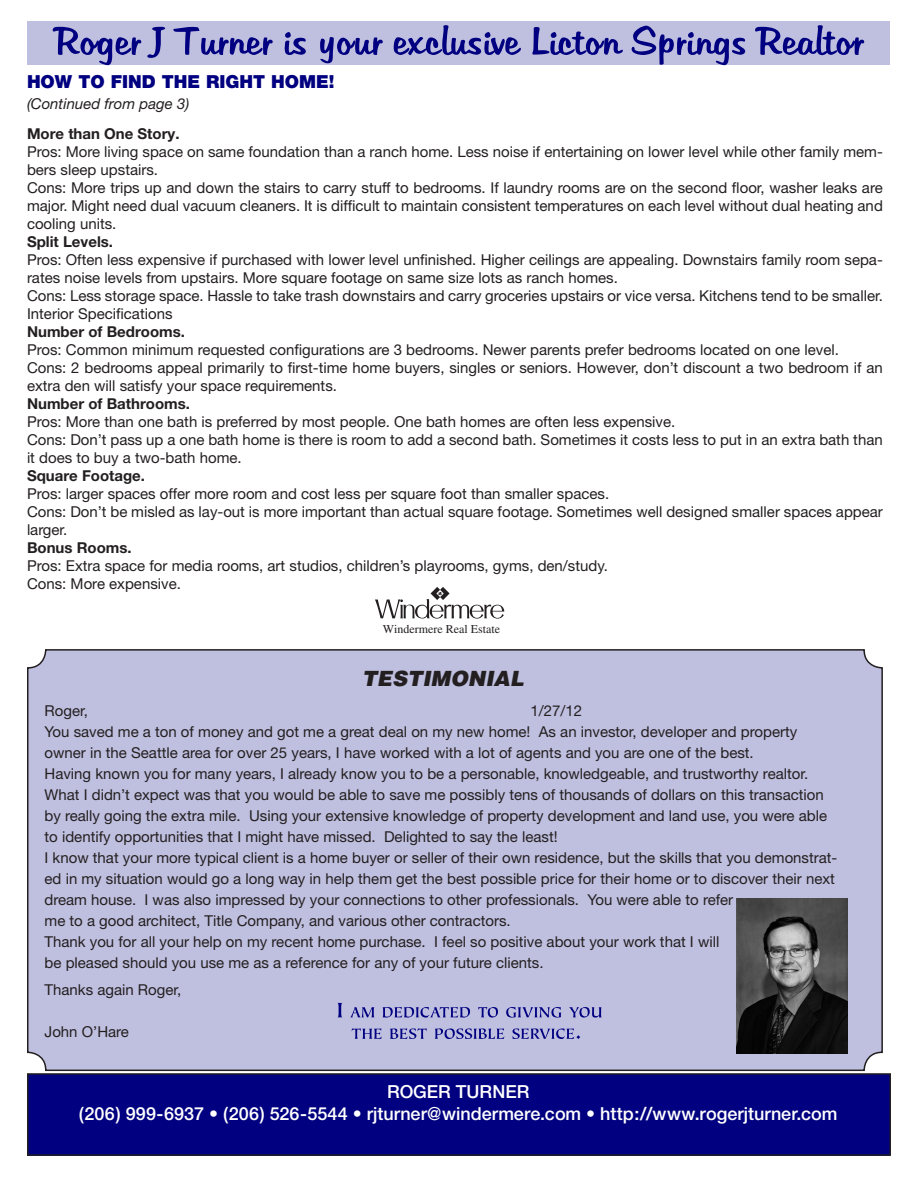
<style>
.page{position:relative;width:918px;height:1188px;background:#fff}
.page>*{position:absolute;margin:0;border:0;box-sizing:border-box;transform-origin:0 0}
.t1{font:italic 900 21px "Helvetica";color:#231f20}
.t2{font:500 18px "Helvetica Neue";color:#fff}
.t3{font:900 18px "Helvetica Neue";color:#000080}
.t4{font:15px/21px "Helvetica Neue";color:#231f20}
.t5{font:700 15px "Helvetica Neue";color:#231f20}
.t6{font:italic 15px "Helvetica Neue";color:#231f20}
.t7{font:12px "Times";color:#231f20}
</style>
<div class="page">
<div style="left:28px;top:1074px;width:862px;height:81px;background:#000080"></div>
<div style="left:27px;top:1073px;width:864px;height:83px;border:2px solid #231f20"></div>
<div style="left:27px;top:22px;width:863px;height:43px;background:#bfbfdf"></div>
<svg style="left:53px;top:25px;width:811px;height:40px"></svg>
<div style="left:28px;top:650px;width:854px;height:420px;background:#bfbfdf;border-radius:18px"></div>
<div style="left:27px;top:649px;width:856px;height:422px;border:2px solid #231f20;border-radius:18px"></div>
<img style="left:737px;top:899px;width:110px;height:154px">
<svg style="left:375px;top:587px;width:129px;height:32px"></svg>
<svg style="left:338px;top:1003px;width:264px;height:15px"></svg>
<svg style="left:352px;top:1028px;width:228px;height:11px"></svg>
<p class="t3" style="left:27px;top:70px;width:309px">HOW TO FIND THE RIGHT HOME!</p>
<p class="t6" style="left:27px;top:94px;width:164px">(Continued from page 3)</p>
<p class="t5" style="left:27px;top:124px;width:154px">More than One Story.</p>
<p class="t4" style="left:27px;top:142px;width:857px;line-height:18px">Pros: More living space on same foundation than a ranch home. Less noise if entertaining on lower level while other family mem&shy;bers sleep upstairs.</p>
<p class="t4" style="left:27px;top:178px;width:857px;line-height:18px;text-align:justify">Cons: More trips up and down the stairs to carry stuff to bedrooms. If laundry rooms are on the second floor, washer leaks are major. Might need dual vacuum cleaners. It is difficult to maintain consistent temperatures on each level without dual heating and cooling units.</p>
<p class="t5" style="left:27px;top:232px;width:88px">Split Levels.</p>
<p class="t4" style="left:27px;top:250px;width:857px;line-height:18px">Pros: Often less expensive if purchased with lower level unfinished. Higher ceilings are appealing. Downstairs family room sepa&shy;rates noise levels from upstairs. More square footage on same size lots as ranch homes.</p>
<p class="t4" style="left:27px;top:284px;width:857px">Cons: Less storage space. Hassle to take trash downstairs and carry groceries upstairs or vice versa. Kitchens tend to be smaller.</p>
<p class="t4" style="left:27px;top:302px;width:147px">Interior Specifications</p>
<p class="t5" style="left:27px;top:322px;width:160px">Number of Bedrooms.</p>
<p class="t4" style="left:27px;top:338px;width:813px">Pros: Common minimum requested configurations are 3 bedrooms. Newer parents prefer bedrooms located on one level.</p>
<p class="t4" style="left:27px;top:358px;width:857px;line-height:18px">Cons: 2 bedrooms appeal primarily to first-time home buyers, singles or seniors. However, don’t discount a two bedroom if an extra den will satisfy your space requirements.</p>
<p class="t5" style="left:27px;top:394px;width:165px">Number of Bathrooms.</p>
<p class="t4" style="left:27px;top:410px;width:650px">Pros: More than one bath is preferred by most people. One bath homes are often less expensive.</p>
<p class="t4" style="left:27px;top:430px;width:857px;line-height:18px">Cons: Don’t pass up a one bath home is there is room to add a second bath. Sometimes it costs less to put in an extra bath than it does to buy a two-bath home.</p>
<p class="t5" style="left:27px;top:466px;width:120px">Square Footage.</p>
<p class="t4" style="left:27px;top:482px;width:584px">Pros: larger spaces offer more room and cost less per square foot than smaller spaces.</p>
<p class="t4" style="left:27px;top:502px;width:857px;line-height:18px">Cons: Don’t be misled as lay-out is more important than actual square footage. Sometimes well designed smaller spaces appear larger.</p>
<p class="t5" style="left:27px;top:538px;width:106px">Bonus Rooms.</p>
<p class="t4" style="left:27px;top:554px;width:582px">Pros: Extra space for media rooms, art studios, children’s playrooms, gyms, den/study.</p>
<p class="t4" style="left:27px;top:572px;width:155px">Cons: More expensive.</p>
<p class="t7" style="left:383px;top:622px;width:119px">Windermere Real Estate</p>
<p class="t1" style="left:362px;top:665px;width:164px">TESTIMONIAL</p>
<p class="t4" style="left:45px;top:700px;width:45px">Roger,</p>
<p class="t4" style="left:531px;top:700px;width:53px">1/27/12</p>
<p class="t4" style="left:45px;top:721px;width:754px">You saved me a ton of money and got me a great deal on my new home! As an investor, developer and property owner in the Seattle area for over 25 years, I have worked with a lot of agents and you are one of the best.</p>
<p class="t4" style="left:45px;top:763px;width:784px">Having known you for many years, I already know you to be a personable, knowledgeable, and trustworthy realtor.<br>What I didn’t expect was that you would be able to save me possibly tens of thousands of dollars on this transaction by really going the extra mile. Using your extensive knowledge of property development and land use, you were able to identify opportunities that I might have missed. Delighted to say the least!</p>
<p class="t4" style="left:45px;top:847px;width:794px">I know that your more typical client is a home buyer or seller of their own residence, but the skills that you demonstrat&shy;ed in my situation would go a long way in help them get the best possible price for their home or to discover their next dream house. I was also impressed by your connections to other professionals. You were able to refer<br>me to a good architect, Title Company, and various other contractors.</p>
<p class="t4" style="left:45px;top:931px;width:676px">Thank you for all your help on my recent home purchase. I feel so positive about your work that I will be pleased should you use me as a reference for any of your future clients.</p>
<p class="t4" style="left:45px;top:979px;width:138px">Thanks again Roger,</p>
<p class="t4" style="left:45px;top:1021px;width:86px">John O’Hare</p>
<p class="t2" style="left:387px;top:1081px;width:144px">ROGER TURNER</p>
<p class="t2" style="left:79px;top:1103px;width:760px">(206) 999-6937 • (206) 526-5544 • rjturner@windermere.com • http://www.rogerjturner.com</p>
</div>
